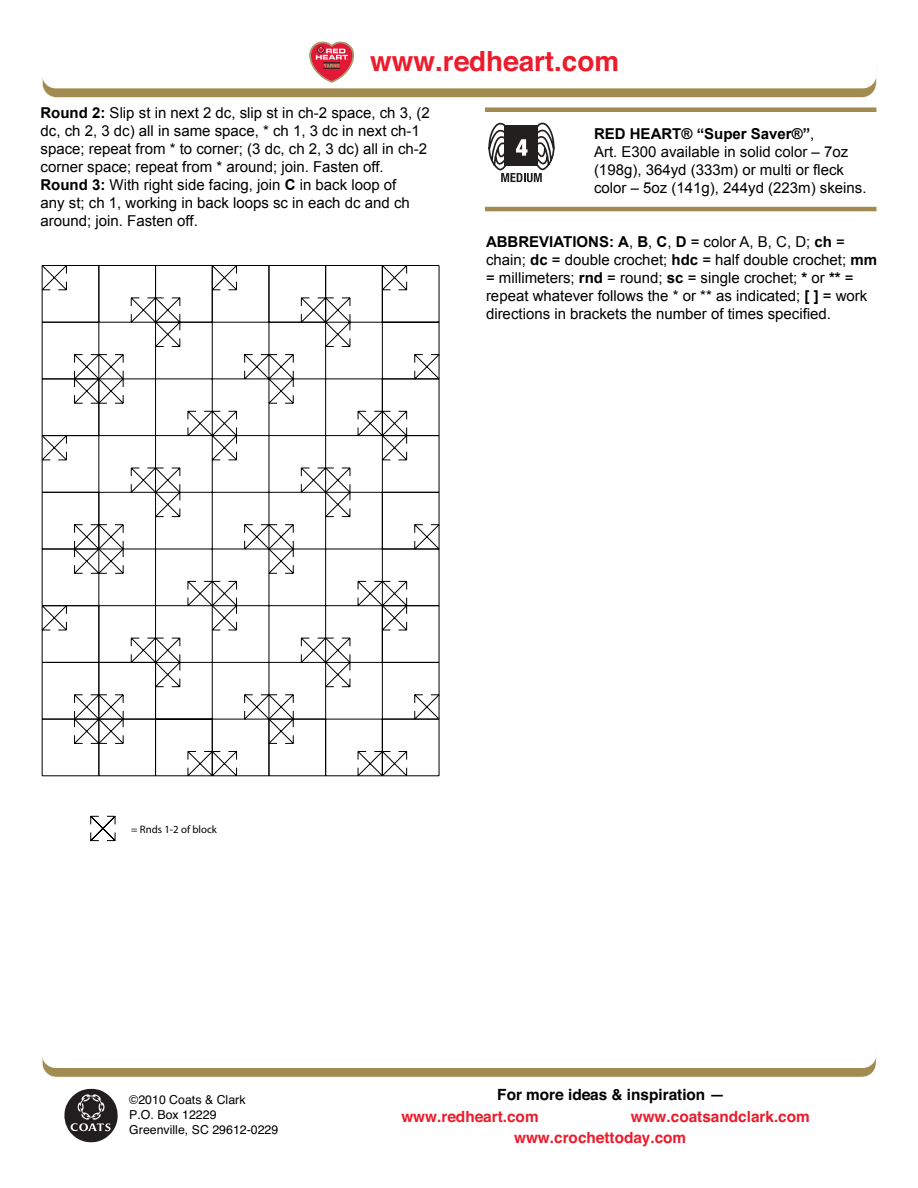
<style>
.page{position:relative;width:918px;height:1188px;background:#fff}
.page>*{position:absolute;margin:0;border:0;box-sizing:border-box;transform-origin:0 0}
.t1{font:700 27.75px "Helvetica";color:#eb1d2c}
.t2{font:700 15.45px/20.9px "Helvetica";color:#eb1c2c}
.t3{font:700 15.45px "Helvetica";color:#000}
.t4{font:15px/18px "Arial";color:#000}
.t5{font:12.3px/14.9px "Helvetica";color:#000}
.t6{font:10.8px "Myriad";color:#000}
.s1{font-weight:700}
</style>
<div class="page">
<svg style="left:42px;top:42px;width:834px;height:56px"></svg>
<svg style="left:42px;top:1057px;width:834px;height:20px"></svg>
<svg style="left:64px;top:1089px;width:54px;height:53px"></svg>
<div style="left:485px;top:107px;width:391px;height:5px;background:#a18b50"></div>
<hr style="left:485px;top:207px;width:391px;height:4px;background:#a18b50">
<svg style="left:488px;top:122px;width:67px;height:60px"></svg>
<svg style="left:41px;top:265px;width:399px;height:56px"></svg>
<svg style="left:41px;top:321px;width:399px;height:521px"></svg>
<hr style="left:98px;top:549px;width:1px;height:57px;background:#000">
<hr style="left:42px;top:549px;width:1px;height:57px;background:#000">
<hr style="left:42px;top:605px;width:57px;height:1px;background:#000">
<hr style="left:42px;top:549px;width:57px;height:1px;background:#000">
<hr style="left:98px;top:379px;width:1px;height:57px;background:#000">
<hr style="left:42px;top:379px;width:1px;height:57px;background:#000">
<hr style="left:42px;top:435px;width:57px;height:1px;background:#000">
<hr style="left:42px;top:378px;width:57px;height:1px;background:#000">
<hr style="left:98px;top:266px;width:1px;height:56px;background:#000">
<hr style="left:42px;top:266px;width:1px;height:56px;background:#000">
<hr style="left:42px;top:322px;width:57px;height:1px;background:#000">
<hr style="left:42px;top:265px;width:57px;height:1px;background:#000">
<hr style="left:212px;top:266px;width:1px;height:56px;background:#000">
<hr style="left:155px;top:266px;width:1px;height:56px;background:#000">
<hr style="left:156px;top:322px;width:56px;height:1px;background:#000">
<hr style="left:156px;top:265px;width:56px;height:1px;background:#000">
<hr style="left:325px;top:266px;width:1px;height:56px;background:#000">
<hr style="left:269px;top:266px;width:1px;height:56px;background:#000">
<hr style="left:269px;top:322px;width:57px;height:1px;background:#000">
<hr style="left:269px;top:265px;width:57px;height:1px;background:#000">
<hr style="left:439px;top:492px;width:1px;height:57px;background:#000">
<hr style="left:382px;top:492px;width:1px;height:57px;background:#000">
<hr style="left:382px;top:549px;width:57px;height:1px;background:#000">
<hr style="left:382px;top:492px;width:57px;height:1px;background:#000">
<hr style="left:98px;top:662px;width:1px;height:57px;background:#000">
<hr style="left:42px;top:662px;width:1px;height:57px;background:#000">
<hr style="left:42px;top:719px;width:57px;height:1px;background:#000">
<hr style="left:42px;top:662px;width:57px;height:1px;background:#000">
<hr style="left:439px;top:662px;width:1px;height:57px;background:#000">
<hr style="left:382px;top:662px;width:1px;height:57px;background:#000">
<hr style="left:382px;top:719px;width:57px;height:1px;background:#000">
<hr style="left:382px;top:662px;width:57px;height:1px;background:#000">
<hr style="left:155px;top:719px;width:1px;height:57px;background:#000">
<hr style="left:98px;top:719px;width:1px;height:57px;background:#000">
<hr style="left:99px;top:775px;width:57px;height:1px;background:#000">
<hr style="left:99px;top:719px;width:57px;height:1px;background:#000">
<hr style="left:325px;top:719px;width:1px;height:57px;background:#000">
<hr style="left:269px;top:719px;width:1px;height:57px;background:#000">
<hr style="left:269px;top:775px;width:57px;height:1px;background:#000">
<hr style="left:269px;top:719px;width:57px;height:1px;background:#000">
<h1 class="t1" style="left:370px;top:36px;width:250px">www.redheart.com</h1>
<p class="t4" style="left:40px;top:104px;width:391px"><span class="s1">Round 2:</span> Slip st in next 2 dc, slip st in ch-2 space, ch 3, (2 dc, ch 2, 3 dc) all in same space, * ch 1, 3 dc in next ch-1 space; repeat from * to corner; (3 dc, ch 2, 3 dc) all in ch-2 corner space; repeat from * around; join. Fasten off.<br><span class="s1">Round 3:</span> With right side facing, join <span class="s1">C</span> in back loop of<br>any st; ch 1, working in back loops sc in each dc and ch around; join. Fasten off.</p>
<p class="t4" style="left:594px;top:125px;width:274px"><span class="s1">RED HEART® “Super Saver®”</span>,<br>Art. E300 available in solid color – 7oz (198g), 364yd (333m) or multi or fleck color – 5oz (141g), 244yd (223m) skeins.</p>
<p class="t4" style="left:486px;top:233px;width:393px"><span class="s1">ABBREVIATIONS: A</span>, <span class="s1">B</span>, <span class="s1">C</span>, <span class="s1">D</span> = color A, B, C, D; <span class="s1">ch</span> = chain; <span class="s1">dc</span> = double crochet; <span class="s1">hdc</span> = half double crochet; <span class="s1">mm </span>= millimeters; <span class="s1">rnd</span> = round; <span class="s1">sc</span> = single crochet; <span class="s1">*</span> or <span class="s1">**</span> = repeat whatever follows the * or ** as indicated; <span class="s1">[ ]</span> = work directions in brackets the number of times specified.</p>
<p class="t6" style="left:131px;top:824px;width:87px">= Rnds 1-2 of block</p>
<p class="t5" style="left:129px;top:1093px;width:151px">©2010 Coats &amp; Clark<br>P.O. Box 12229<br>Greenville, SC 29612-0229</p>
<p class="t3" style="left:497px;top:1082px;width:229px">For more ideas &amp; inspiration —</p>
<p class="t2" style="left:401px;top:1106px;width:139px">www.redheart.com</p>
<p class="t2" style="left:514px;top:1106px;width:297px;text-indent:117px">www.coatsandclark.com www.crochettoday.com</p>
</div>
